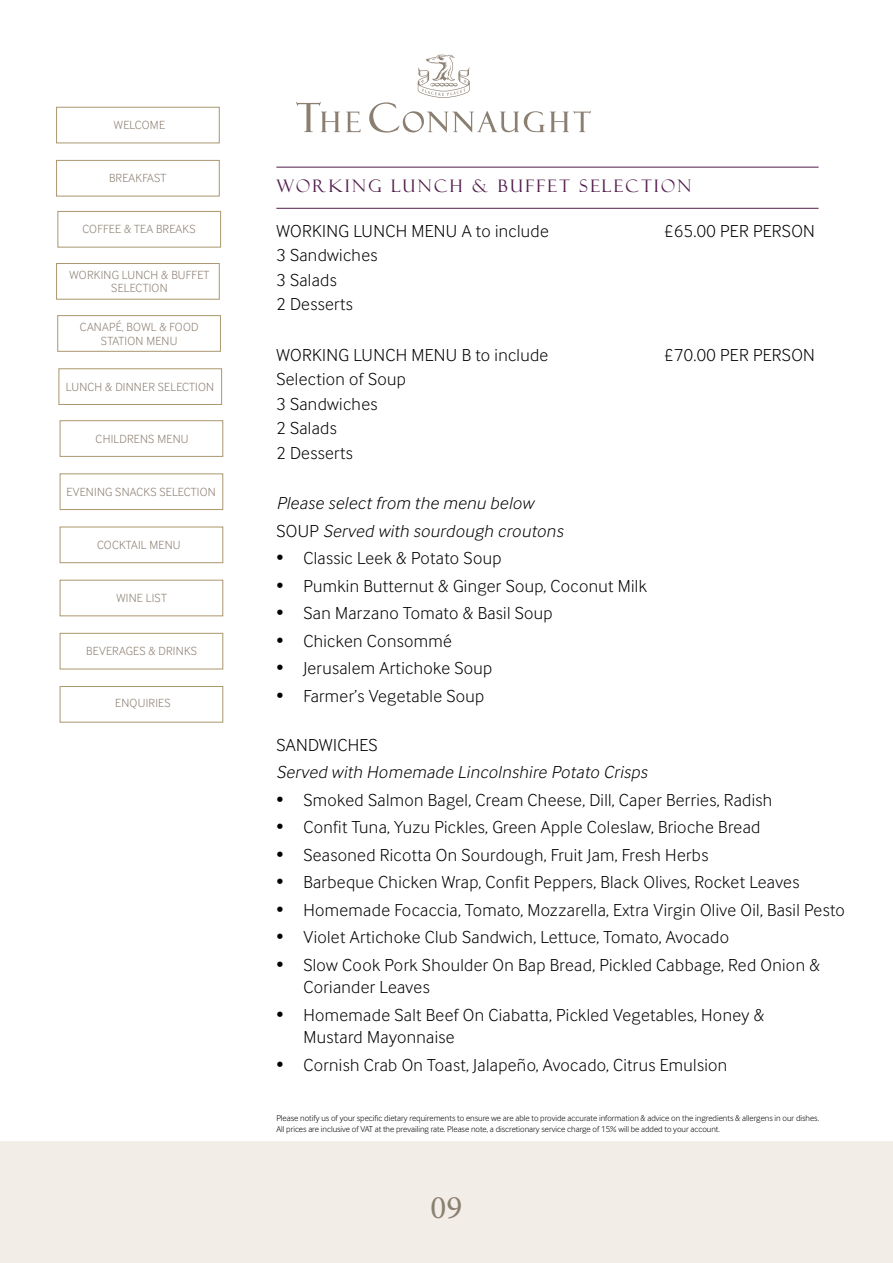
<style>
.page{position:relative;width:893px;height:1263px;background:#fff}
.page>*{position:absolute;margin:0;border:0;box-sizing:border-box;transform-origin:0 0}
.t1{font:33px "Minion Pro";color:#8b7f72}
.t2{font:300 18px/24.5px "Inter Face";letter-spacing:.02em;color:#000}
.t3{font:italic 300 18px/27.5px "Inter Face";letter-spacing:.02em;color:#000}
.t4{font:italic 300 18px "Inter Face";color:#000}
.t5{font:17.25px "Felix Titling";letter-spacing:.14em;color:#511b4a}
.t6{font:300 12.15px/13.6px "Inter Face";letter-spacing:.02em;color:#8b7f72;text-align:center}
.t7{font:300 8.7px/10.5px "Inter Face";color:#000}
.s1{font-style:normal}
.s2{font-style:inherit}
</style>
<div class="page">
<div style="left:0;top:1142px;width:893px;height:121px;background:#f2ede6"></div>
<svg style="left:369px;top:55px;width:222px;height:78px"></svg>
<svg style="left:346px;top:112px;width:14px;height:20px"></svg>
<svg style="left:297px;top:102px;width:43px;height:30px"></svg>
<hr style="left:276px;top:167px;width:543px;height:1px;background:#511b4a">
<hr style="left:276px;top:208px;width:543px;height:1px;background:#511b4a">
<div style="left:56px;top:107px;width:163px;height:36px;border:1px solid #ab976e"></div>
<div style="left:56px;top:160px;width:163px;height:36px;border:1px solid #ab976e"></div>
<div style="left:56px;top:263px;width:163px;height:36px;border:1px solid #ab976e"></div>
<div style="left:58px;top:315px;width:163px;height:36px;border:1px solid #ab976e"></div>
<div style="left:59px;top:369px;width:163px;height:36px;border:1px solid #ab976e"></div>
<div style="left:60px;top:420px;width:163px;height:37px;border:1px solid #ab976e"></div>
<div style="left:60px;top:474px;width:163px;height:36px;border:1px solid #ab976e"></div>
<div style="left:60px;top:527px;width:163px;height:36px;border:1px solid #ab976e"></div>
<div style="left:60px;top:580px;width:163px;height:36px;border:1px solid #ab976e"></div>
<div style="left:60px;top:633px;width:163px;height:36px;border:1px solid #ab976e"></div>
<div style="left:60px;top:686px;width:163px;height:36px;border:1px solid #ab976e"></div>
<div style="left:58px;top:211px;width:163px;height:36px;border:1px solid #ab976e"></div>
<p class="t6" style="left:114px;top:118px;width:53px">WELCOME</p>
<p class="t6" style="left:109px;top:171px;width:59px">BREAKFAST</p>
<p class="t6" style="left:82px;top:222px;width:115px">COFFEE &amp; TEA BREAKS</p>
<p class="t6" style="left:70px;top:268px;width:141px">WORKING LUNCH &amp; BUFFET<br>SELECTION</p>
<p class="t6" style="left:80px;top:320px;width:120px">CANAPÉ, BOWL &amp; FOOD<br>STATION MENU</p>
<p class="t6" style="left:66px;top:380px;width:150px">LUNCH &amp; DINNER SELECTION</p>
<p class="t6" style="left:96px;top:432px;width:94px">CHILDRENS MENU</p>
<p class="t6" style="left:67px;top:485px;width:151px">EVENING SNACKS SELECTION</p>
<p class="t6" style="left:97px;top:538px;width:85px">COCKTAIL MENU</p>
<p class="t6" style="left:116px;top:591px;width:52px">WINE LIST</p>
<p class="t6" style="left:86px;top:644px;width:112px">BEVERAGES &amp; DRINKS</p>
<p class="t6" style="left:115px;top:696px;width:57px">ENQUIRIES</p>
<p class="t5" style="left:276px;top:176px;width:416px">WORKING LUNCH &amp; BUFFET SELECTION</p>
<p class="t2" style="left:276px;top:218px;width:274px">WORKING LUNCH MENU A to include</p>
<p class="t2" style="left:665px;top:218px;width:152px">£65.00 PER PERSON</p>
<p class="t2" style="left:276px;top:243px;width:103px">3 Sandwiches<br>3 Salads<br>2 Desserts</p>
<p class="t2" style="left:276px;top:342px;width:273px">WORKING LUNCH MENU B to include</p>
<p class="t2" style="left:665px;top:342px;width:152px">£70.00 PER PERSON</p>
<p class="t2" style="left:276px;top:367px;width:131px">Selection of Soup<br>3 Sandwiches<br>2 Salads<br>2 Desserts</p>
<p class="t3" style="left:276px;top:489px;width:292px">Please select from the menu below<br><span class="s1">S O U P</span> <span class="s2">Served with sourdough croutons</span></p>
<p class="t2" style="left:276px;top:546px;width:227px">• Classic Leek &amp; Potato Soup</p>
<p class="t2" style="left:276px;top:573px;width:372px">• Pumkin Butternut &amp; Ginger Soup, Coconut Milk</p>
<p class="t2" style="left:276px;top:601px;width:278px">• San Marzano Tomato &amp; Basil Soup</p>
<p class="t2" style="left:276px;top:628px;width:177px">• Chicken Consommé</p>
<p class="t2" style="left:276px;top:656px;width:218px">• Jerusalem Artichoke Soup</p>
<p class="t2" style="left:276px;top:683px;width:209px">• Farmer’s Vegetable Soup</p>
<p class="t2" style="left:276px;top:732px;width:103px">SANDWICHES</p>
<p class="t4" style="left:276px;top:762px;width:376px">Served with Homemade Lincolnshire Potato Crisps</p>
<p class="t2" style="left:276px;top:787px;width:497px">• Smoked Salmon Bagel, Cream Cheese, Dill, Caper Berries, Radish</p>
<p class="t2" style="left:276px;top:815px;width:485px">• Confit Tuna, Yuzu Pickles, Green Apple Coleslaw, Brioche Bread</p>
<p class="t2" style="left:276px;top:842px;width:433px">• Seasoned Ricotta On Sourdough, Fruit Jam, Fresh Herbs</p>
<p class="t2" style="left:276px;top:870px;width:524px">• Barbeque Chicken Wrap, Confit Peppers, Black Olives, Rocket Leaves</p>
<p class="t2" style="left:276px;top:897px;width:570px">• Homemade Focaccia, Tomato, Mozzarella, Extra Virgin Olive Oil, Basil Pesto</p>
<p class="t2" style="left:276px;top:925px;width:454px">• Violet Artichoke Club Sandwich, Lettuce, Tomato, Avocado</p>
<p class="t2" style="left:303px;top:953px;width:518px;line-height:22.5px;text-indent:-27px">• Slow Cook Pork Shoulder On Bap Bread, Pickled Cabbage, Red Onion &amp;<br>Coriander Leaves</p>
<p class="t2" style="left:303px;top:1003px;width:462px;line-height:22.5px;text-indent:-27px">• Homemade Salt Beef On Ciabatta, Pickled Vegetables, Honey &amp;<br>Mustard Mayonnaise</p>
<p class="t2" style="left:276px;top:1052px;width:452px">• Cornish Crab On Toast, Jalapeño, Avocado, Citrus Emulsion</p>
<p class="t7" style="left:276px;top:1113px;width:544px">Please notify us of your specific dietary requirements to ensure we are able to provide accurate information &amp; advice on the ingredients &amp; allergens in our dishes.<br>All prices are inclusive of VAT at the prevailing rate. Please note, a discretionary service charge of 15% will be added to your account.</p>
<h1 class="t1" style="left:431px;top:1185px;width:33px">09</h1>
</div>
